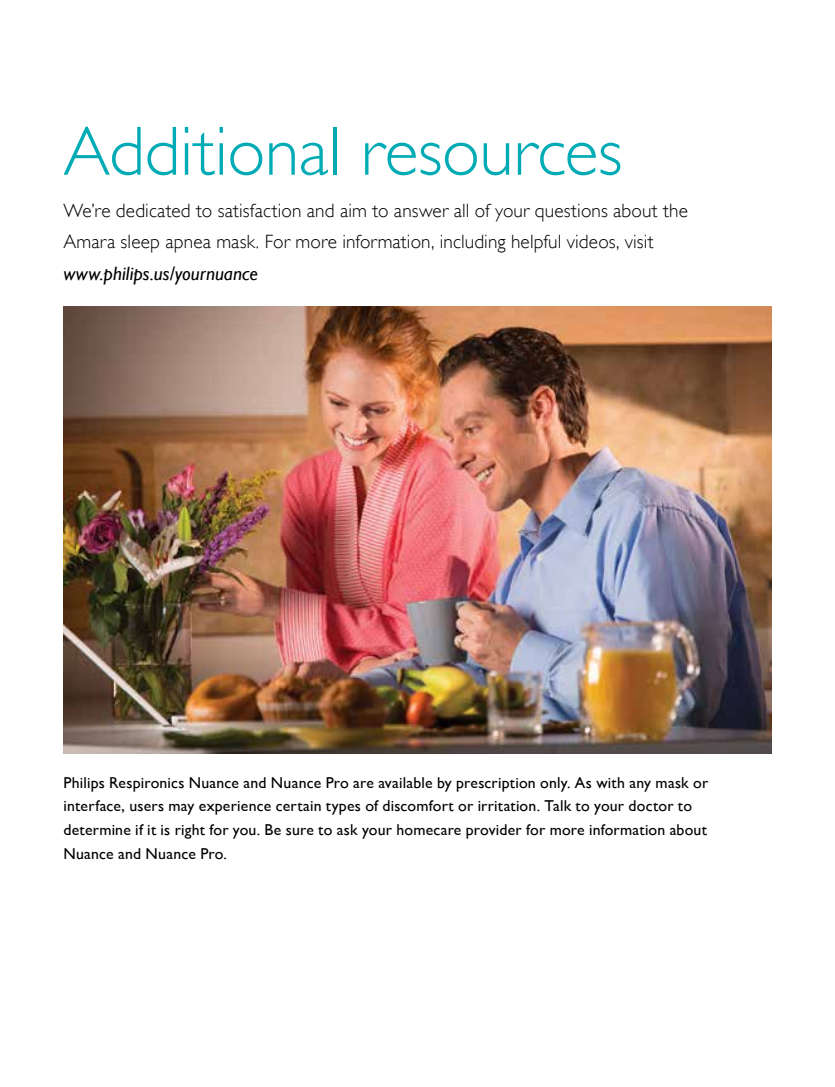
<style>
.page{position:relative;width:835px;height:1087px;background:#fff}
.page>*{position:absolute;margin:0;border:0;box-sizing:border-box;transform-origin:0 0}
.t1{font:300 70px "Gill Alt One";letter-spacing:-.005em;color:#00abb5}
.t2{font:300 19.25px/31.5px "Gill Alt One";letter-spacing:.005em;color:#000}
.t3{font:italic 19.25px "Gill Alt One";letter-spacing:.005em;color:#000}
.t4{font:15.75px/23.6px "Gill Sans";letter-spacing:.01em;color:#000}
</style>
<div class="page">
<img style="left:63px;top:306px;width:709px;height:447px">
<h1 class="t1" style="left:63px;top:110px;width:560px">Additional resources</h1>
<p class="t2" style="left:63px;top:195px;width:626px">We’re dedicated to satisfaction and aim to answer all of your questions about the<br>Amara sleep apnea mask. For more information, including helpful videos, visit</p>
<p class="t3" style="left:63px;top:262px;width:196px">www.philips.us/yournuance</p>
<p class="t4" style="left:63px;top:770px;width:646px">Philips Respironics Nuance and Nuance Pro are available by prescription only. As with any mask or interface, users may experience certain types of discomfort or irritation. Talk to your doctor to determine if it is right for you. Be sure to ask your homecare provider for more information about Nuance and Nuance Pro.</p>
</div>
